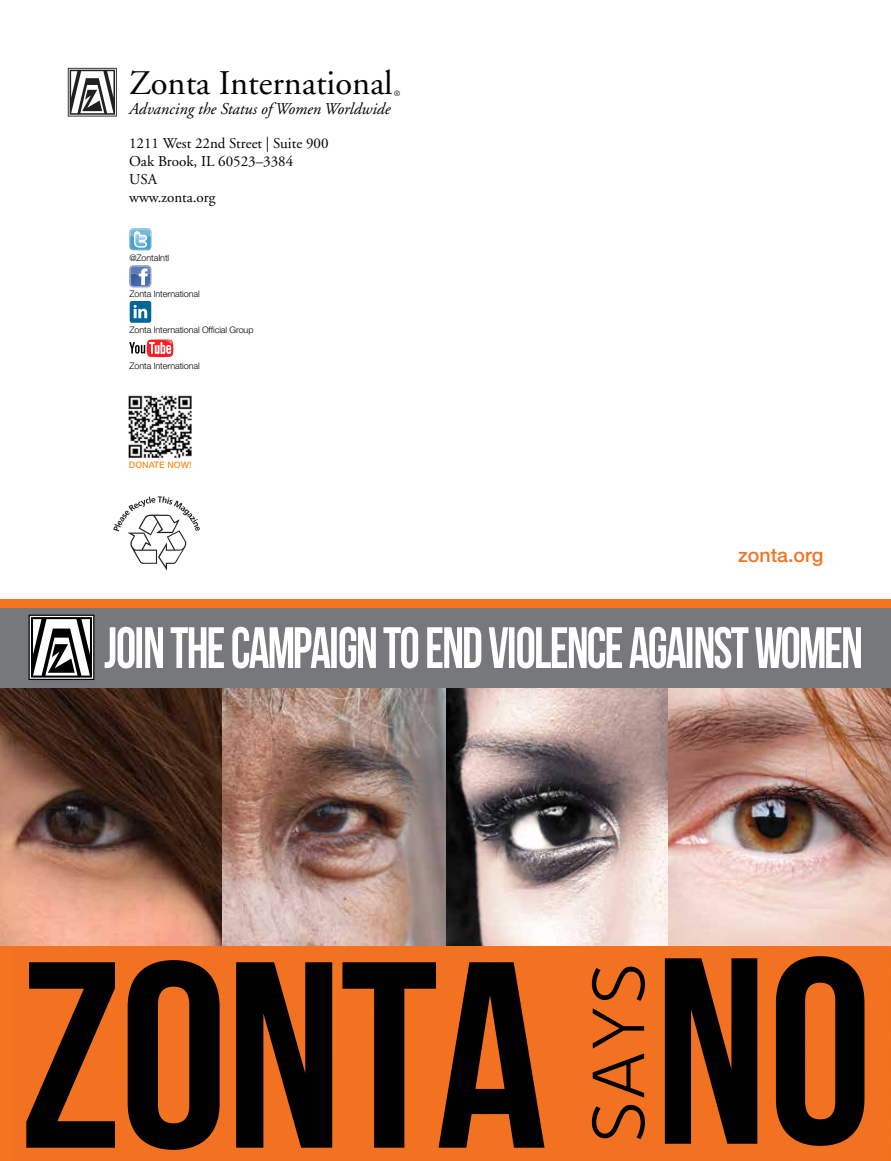
<style>
.page{position:relative;width:891px;height:1161px;background:#fff}
.page>*{position:absolute;margin:0;border:0;box-sizing:border-box;transform-origin:0 0}
.t1{font:34.5px "Adobe Garamond";color:#000}
.t2{font:500 19.5px "Helvetica Neue";color:#f47422}
.t3{font:italic 16.5px "Adobe Garamond";color:#000}
.t4{font:15px/18px "Adobe Garamond";color:#000}
.t5{font:300 9px "Helvetica Neue";letter-spacing:-.01em;color:#000}
.t6{font:500 9px "Helvetica Neue";color:#f79327}
.t7{font:300 7.5px "Helvetica Neue";color:#000}
</style>
<div class="page">
<img style="left:0;top:688px;width:222px;height:258px">
<img style="left:446px;top:688px;width:223px;height:258px">
<svg style="left:113px;top:496px;width:87px;height:75px"></svg>
<svg style="left:68px;top:68px;width:49px;height:49px"></svg>
<div style="left:130px;top:301px;width:21px;height:22px;background:#069;border-radius:2px"></div>
<svg style="left:134px;top:305px;width:13px;height:13px"></svg>
<svg style="left:129px;top:265px;width:22px;height:22px"></svg>
<svg style="left:129px;top:228px;width:22px;height:22px"></svg>
<svg style="left:129px;top:339px;width:44px;height:18px"></svg>
<img style="left:129px;top:395px;width:62px;height:63px">
<img style="left:669px;top:688px;width:222px;height:258px">
<img style="left:222px;top:688px;width:224px;height:258px">
<div style="left:0;top:606px;width:891px;height:82px;background:#77787b"></div>
<img style="left:118px;top:627px;width:743px;height:41px">
<svg style="left:29px;top:615px;width:65px;height:65px;background:#858585"></svg>
<div style="left:0;top:946px;width:891px;height:215px;background:#f47422"></div>
<img style="left:26px;top:956px;width:839px;height:194px">
<div style="left:0;top:599px;width:891px;height:8px;background:#f47422"></div>
<h1 class="t1" style="left:129px;top:65px;width:265px">Zonta International</h1>
<h3 class="t3" style="left:129px;top:100px;width:263px">Advancing the Status of Women Worldwide</h3>
<h3 class="t4" style="left:129px;top:135px;width:201px">1211 West 22nd Street | Suite 900<br>Oak Brook, IL 60523–3384<br>USA<br>www.zonta.org</h3>
<p class="t7" style="left:394px;top:89px;width:7px">®</p>
<p class="t5" style="left:129px;top:252px;width:41px">@ZontaIntl</p>
<p class="t5" style="left:129px;top:288px;width:72px">Zonta International</p>
<p class="t5" style="left:129px;top:324px;width:126px">Zonta International Official Group</p>
<p class="t5" style="left:129px;top:360px;width:72px">Zonta International</p>
<p class="t6" style="left:129px;top:459px;width:64px">DONATE NOW!</p>
<h2 class="t2" style="left:738px;top:544px;width:87px">zonta.org</h2>
</div>
